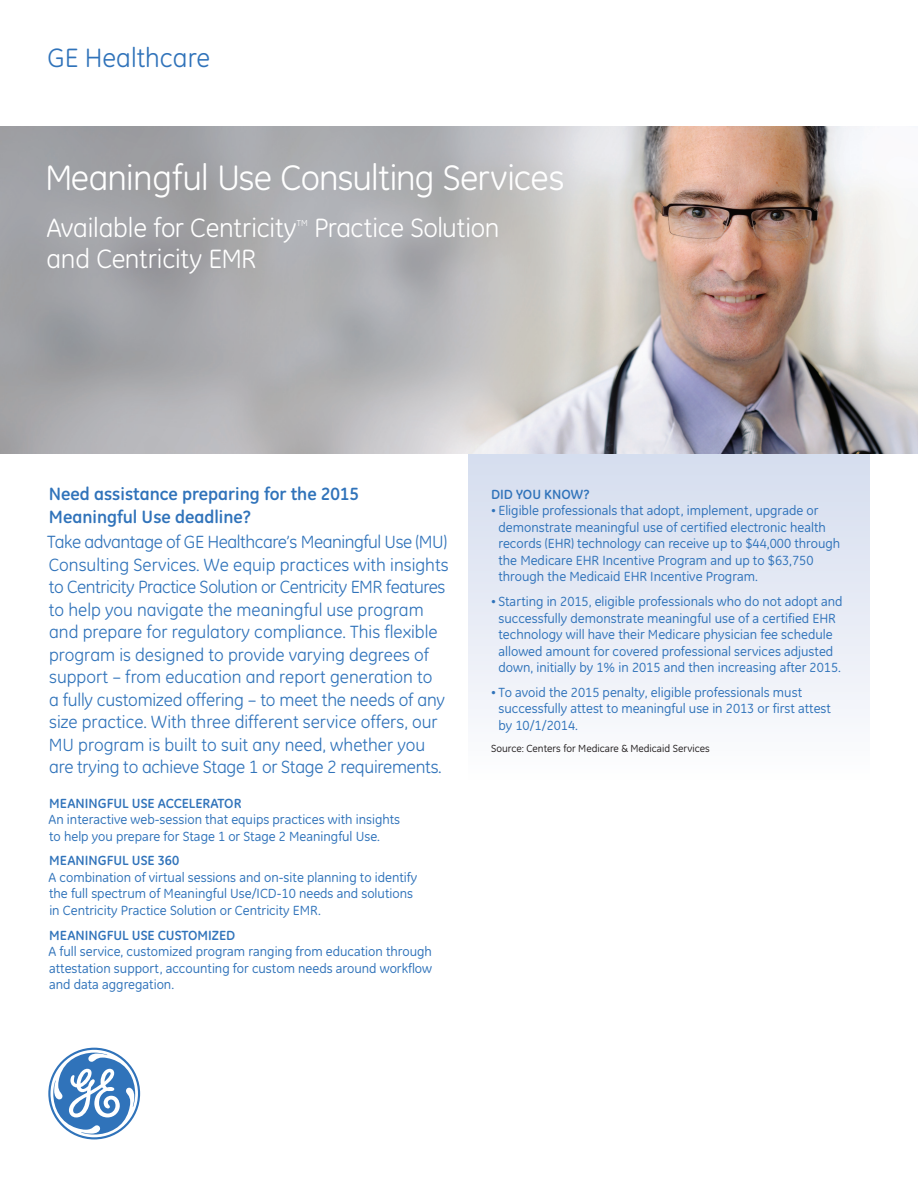
<style>
.page{position:relative;width:918px;height:1188px;background:#fff}
.page>*{position:absolute;margin:0;border:0;box-sizing:border-box;transform-origin:0 0}
.Head_Medium_24_27{font:36px "GE Inspira";letter-spacing:-.025em;color:#fff}
.Head_Medium_24_27-2{font:27px "GE Inspira";letter-spacing:-.01em;color:#fff}
.GE_Healthcare{font:27px "GE Inspira";color:#3073ba}
.Intro_12_15{font:18px/22.5px "GE Inspira";color:#3073ba}
.Intro_12_15-2{font:700 18px/22.5px "GE Inspira";color:#3073ba}
.Intro_12_15-3{font:13.5px/16.5px "GE Inspira Book Alt";color:#3073ba}
.subhead_1{font:700 13.5px "GE Inspira";color:#3073ba}
.Legal___Copyright_7p{font:10.5px "GE Inspira Book Alt";color:#231f20}
.Head_Medium_24_27-3{font:8.7px "GE Inspira";color:#fff}
.s1{font-family:"GE Inspira";font-size:10.5px}
</style>
<div class="page">
<div style="left:468px;top:453px;width:401px;height:452px;background:linear-gradient(to bottom,#d6deef,#fff)"></div>
<svg style="left:48px;top:1048px;width:92px;height:91px"></svg>
<img style="left:0;top:126px;width:918px;height:328px">
<p class="GE_Healthcare" style="left:48px;top:43px;width:164px">GE Healthcare</p>
<p class="Head_Medium_24_27" style="left:45px;top:157px;width:521px">Meaningful Use Consulting Services</p>
<p class="Head_Medium_24_27-2" style="left:46px;top:212px;width:252px">Available for Centricity</p>
<p class="Head_Medium_24_27-3" style="left:297px;top:218px;width:13px">TM</p>
<p class="Head_Medium_24_27-2" style="left:314px;top:212px;width:187px">Practice Solution</p>
<p class="Head_Medium_24_27-2" style="left:46px;top:243px;width:211px">and Centricity EMR</p>
<p class="Intro_12_15-2" style="left:49px;top:482px;width:312px">Need assistance preparing for the 2015<br>Meaningful Use deadline?</p>
<p class="Intro_12_15" style="left:47px;top:531px;width:403px">Take advantage of GE Healthcare’s Meaningful Use (MU)<br>Consulting Services. We equip practices with insights to Centricity Practice Solution or Centricity EMR features to help you navigate the meaningful use program and prepare for regulatory compliance. This flexible program is designed to provide varying degrees of support – from education and report generation to<br>a fully customized offering – to meet the needs of any size practice. With three different service offers, our MU program is built to suit any need, whether you are trying to achieve Stage 1 or Stage 2 requirements.</p>
<p class="subhead_1" style="left:49px;top:794px;width:194px">MEANINGFUL USE ACCELERATOR</p>
<p class="Intro_12_15-3" style="left:49px;top:811px;width:353px">An interactive web-session that equips practices with insights to help you prepare for Stage 1 or Stage 2 Meaningful Use.</p>
<p class="subhead_1" style="left:49px;top:852px;width:131px">MEANINGFUL USE 360</p>
<p class="Intro_12_15-3" style="left:49px;top:869px;width:370px">A combination of virtual sessions and on-site planning to identify the full spectrum of Meaningful Use/ICD-10 needs and solutions in Centricity Practice Solution or Centricity EMR.</p>
<p class="subhead_1" style="left:49px;top:926px;width:188px">MEANINGFUL USE CUSTOMIZED</p>
<p class="Intro_12_15-3" style="left:49px;top:943px;width:385px;text-align:justify">A full service, customized program ranging from education through attestation support, accounting for custom needs around workflow and data aggregation.</p>
<p class="subhead_1" style="left:491px;top:486px;width:100px">DID YOU KNOW?</p>
<p class="Intro_12_15-3" style="left:498px;top:503px;width:343px;text-indent:-7px"><span class="s1">•</span> Eligible professionals that adopt, implement, upgrade or demonstrate meaningful use of certified electronic health records (EHR) technology can receive up to $44,000 through the Medicare EHR Incentive Program and up to $63,750 through the Medicaid EHR Incentive Program.</p>
<p class="Intro_12_15-3" style="left:491px;top:593px;width:353px;text-align:center"><span class="s1">•</span> Starting in 2015, eligible professionals who do not adopt and successfully demonstrate meaningful use of a certified EHR technology will have their Medicare physician fee schedule allowed amount for covered professional services adjusted down, initially by 1% in 2015 and then increasing after 2015.</p>
<p class="Intro_12_15-3" style="left:498px;top:684px;width:334px;text-indent:-7px"><span class="s1">•</span> To avoid the 2015 penalty, eligible professionals must successfully attest to meaningful use in 2013 or first attest by 10/1/2014.</p>
<p class="Legal___Copyright_7p" style="left:491px;top:742px;width:220px">Source: Centers for Medicare &amp; Medicaid Services</p>
</div>
